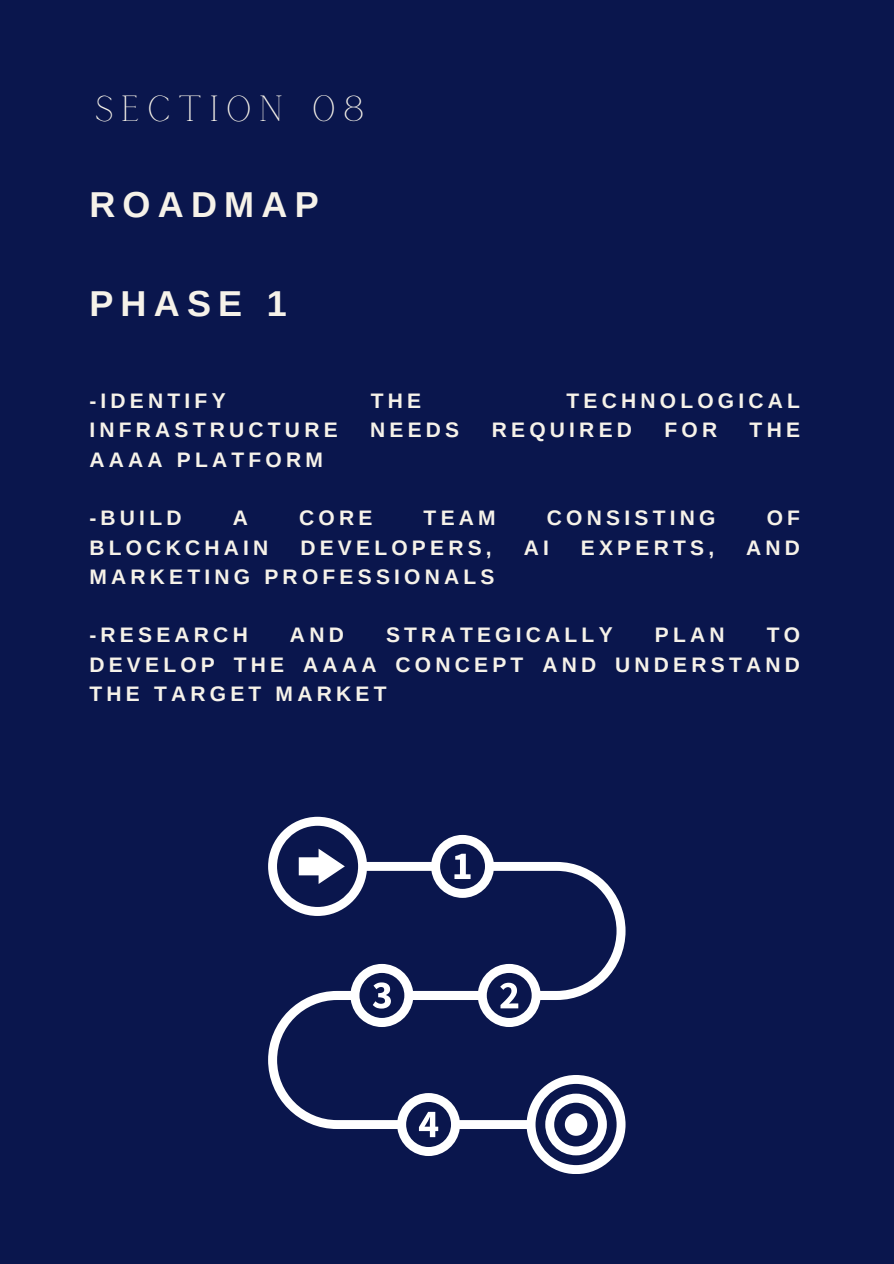
<style>
.page{position:relative;width:894px;height:1264px;background:#fff}
.page>*{position:absolute;margin:0;border:0;box-sizing:border-box;transform-origin:0 0}
.t1{font:700 36px "Arimo";letter-spacing:.2em;color:#f6f2e9}
.t2{font:36px "Calgary";letter-spacing:.2em;color:#f6f2e9}
.t3{font:700 21px/29.2px "Arimo";letter-spacing:.2em;color:#f6f2e9;text-align:justify}
</style>
<div class="page">
<div style="left:0;top:0;width:893px;height:1263px;background:#0a164d"></div>
<svg style="left:268px;top:816px;width:356px;height:357px"></svg>
<svg style="left:545px;top:1093px;width:61px;height:62px"></svg>
<svg style="left:299px;top:848px;width:46px;height:36px"></svg>
<svg style="left:454px;top:853px;width:16px;height:26px"></svg>
<svg style="left:500px;top:982px;width:18px;height:26px"></svg>
<svg style="left:372px;top:982px;width:19px;height:26px"></svg>
<svg style="left:419px;top:1111px;width:19px;height:26px"></svg>
<p class="t2" style="left:94px;top:88px;width:271px">SECTION 08</p>
<h2 class="t1" style="left:89px;top:184px;width:231px">ROADMAP</h2>
<h1 class="t1" style="left:89px;top:283px;width:199px">PHASE 1</h1>
<h1 class="t3" style="left:89px;top:386px;width:138px">-IDENTIFY</h1>
<h1 class="t3" style="left:371px;top:386px;width:52px">THE</h1>
<h1 class="t3" style="left:566px;top:386px;width:235px">TECHNOLOGICAL</h1>
<h1 class="t3" style="left:89px;top:415px;width:250px">INFRASTRUCTURE</h1>
<h1 class="t3" style="left:370px;top:415px;width:91px">NEEDS</h1>
<h1 class="t3" style="left:491px;top:415px;width:142px">REQUIRED</h1>
<h1 class="t3" style="left:664px;top:415px;width:54px">FOR</h1>
<h1 class="t3" style="left:749px;top:415px;width:52px">THE</h1>
<h1 class="t3" style="left:89px;top:445px;width:235px">AAAA PLATFORM</h1>
<p class="t3" style="left:89px;top:503px;width:94px">-BUILD</p>
<p class="t3" style="left:233px;top:503px;width:17px">A</p>
<p class="t3" style="left:299px;top:503px;width:75px">CORE</p>
<p class="t3" style="left:423px;top:503px;width:74px">TEAM</p>
<p class="t3" style="left:546px;top:503px;width:170px">CONSISTING</p>
<p class="t3" style="left:766px;top:503px;width:35px">OF</p>
<p class="t3" style="left:89px;top:532px;width:180px">BLOCKCHAIN</p>
<p class="t3" style="left:300px;top:532px;width:193px">DEVELOPERS,</p>
<p class="t3" style="left:523px;top:532px;width:27px">AI</p>
<p class="t3" style="left:580px;top:532px;width:135px">EXPERTS,</p>
<p class="t3" style="left:746px;top:532px;width:55px">AND</p>
<p class="t3" style="left:89px;top:562px;width:406px">MARKETING PROFESSIONALS</p>
<p class="t3" style="left:89px;top:620px;width:712px;text-indent:677px">TO DEVELOP THE AAAA CONCEPT AND UNDERSTAND THE TARGET MARKET</p>
<p class="t3" style="left:89px;top:620px;width:160px">-RESEARCH</p>
<p class="t3" style="left:290px;top:620px;width:55px">AND</p>
<p class="t3" style="left:386px;top:620px;width:228px">STRATEGICALLY</p>
<p class="t3" style="left:654px;top:620px;width:71px">PLAN</p>
</div>
